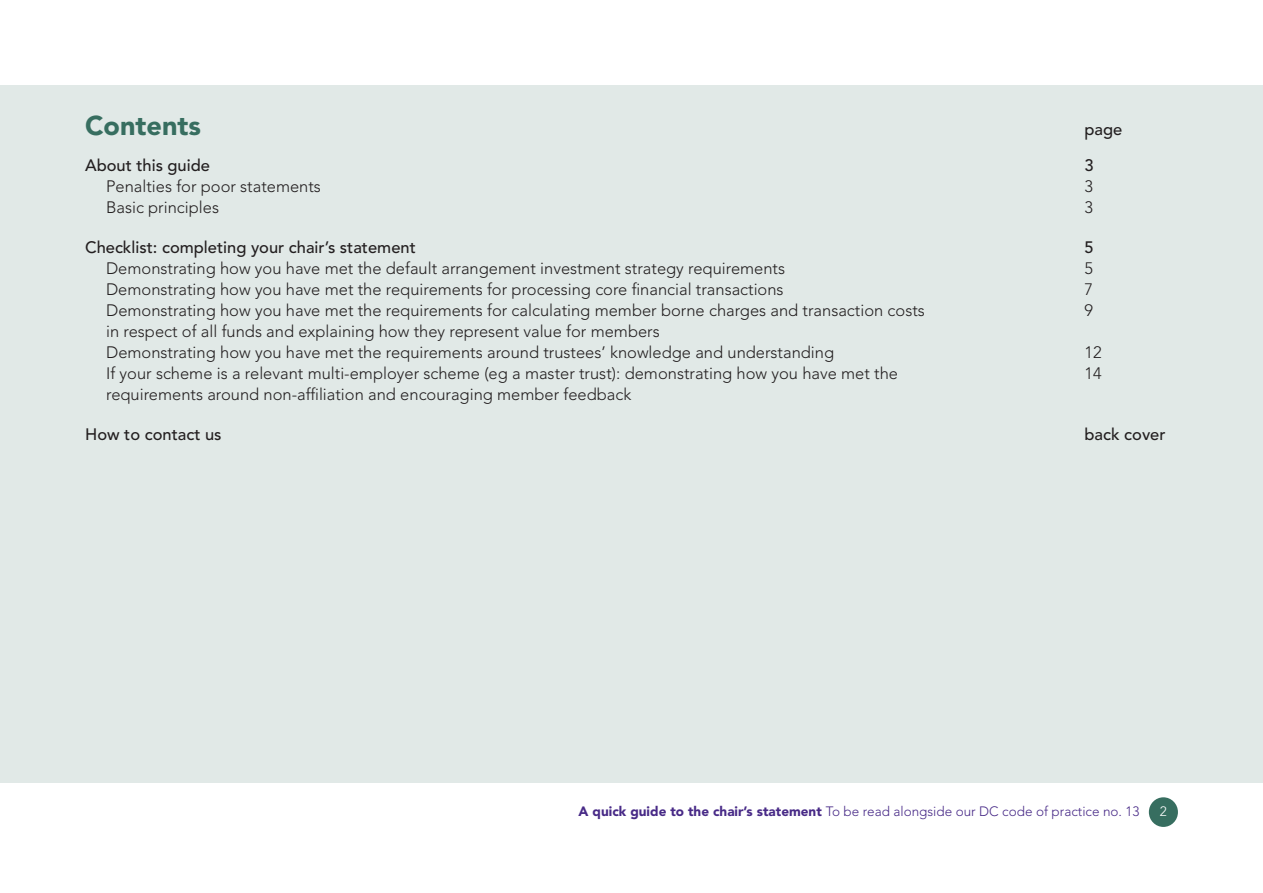
<style>
.page{position:relative;width:1263px;height:893px;background:#fff}
.page>*{position:absolute;margin:0;border:0;box-sizing:border-box;transform-origin:0 0}
.t1{font:900 27px "Avenir LT Std";color:#376e60}
.t2{font:300 16.5px/21px "Avenir LT Std";color:#231f20}
.t3{font:500 16.5px "Avenir LT Std";color:#231f20}
.t4{font:300 13.5px "Avenir LT Std";color:#482a87}
.t5{font:300 13.5px "Avenir LT Std";color:#fff}
.s1{font-weight:900}
</style>
<div class="page">
<div style="left:1149px;top:797px;width:29px;height:30px;background:#376e60;border-radius:50%"></div>
<div style="left:0;top:85px;width:1263px;height:697px;background:#e1e9e7"></div>
<h1 class="t1" style="left:85px;top:109px;width:117px">Contents</h1>
<p class="t3" style="left:1084px;top:120px;width:39px">page</p>
<p class="t3" style="left:85px;top:156px;width:126px">About this guide</p>
<p class="t3" style="left:1084px;top:156px;width:11px">3</p>
<p class="t2" style="left:106px;top:176px;width:216px">Penalties for poor statements</p>
<p class="t2" style="left:1084px;top:176px;width:10px">3</p>
<p class="t2" style="left:106px;top:197px;width:115px">Basic principles</p>
<p class="t2" style="left:1084px;top:197px;width:10px">3</p>
<p class="t3" style="left:85px;top:238px;width:332px">Checklist: completing your chair’s statement</p>
<p class="t3" style="left:1084px;top:238px;width:11px">5</p>
<p class="t2" style="left:106px;top:258px;width:680px">Demonstrating how you have met the default arrangement investment strategy requirements</p>
<p class="t2" style="left:1084px;top:258px;width:10px">5</p>
<p class="t2" style="left:106px;top:279px;width:679px">Demonstrating how you have met the requirements for processing core financial transactions</p>
<p class="t2" style="left:1084px;top:279px;width:10px">7</p>
<p class="t2" style="left:106px;top:300px;width:820px">Demonstrating how you have met the requirements for calculating member borne charges and transaction costs</p>
<p class="t2" style="left:1084px;top:300px;width:10px">9</p>
<p class="t2" style="left:106px;top:321px;width:729px">in respect of all funds and explaining how they represent value for members<br>Demonstrating how you have met the requirements around trustees’ knowledge and understanding</p>
<p class="t2" style="left:1084px;top:342px;width:19px">12</p>
<p class="t2" style="left:106px;top:363px;width:793px">If your scheme is a relevant multi-employer scheme (eg a master trust): demonstrating how you have met the</p>
<p class="t2" style="left:1084px;top:363px;width:19px">14</p>
<p class="t2" style="left:106px;top:384px;width:527px">requirements around non-affiliation and encouraging member feedback</p>
<p class="t3" style="left:85px;top:425px;width:138px">How to contact us</p>
<p class="t3" style="left:1084px;top:425px;width:83px">back cover</p>
<p class="t4" style="left:579px;top:803px;width:562px"><span class="s1">A quick guide to the chair’s statement</span> To be read alongside our DC code of practice no. 13</p>
<p class="t5" style="left:1160px;top:804px;width:9px">2</p>
</div>
